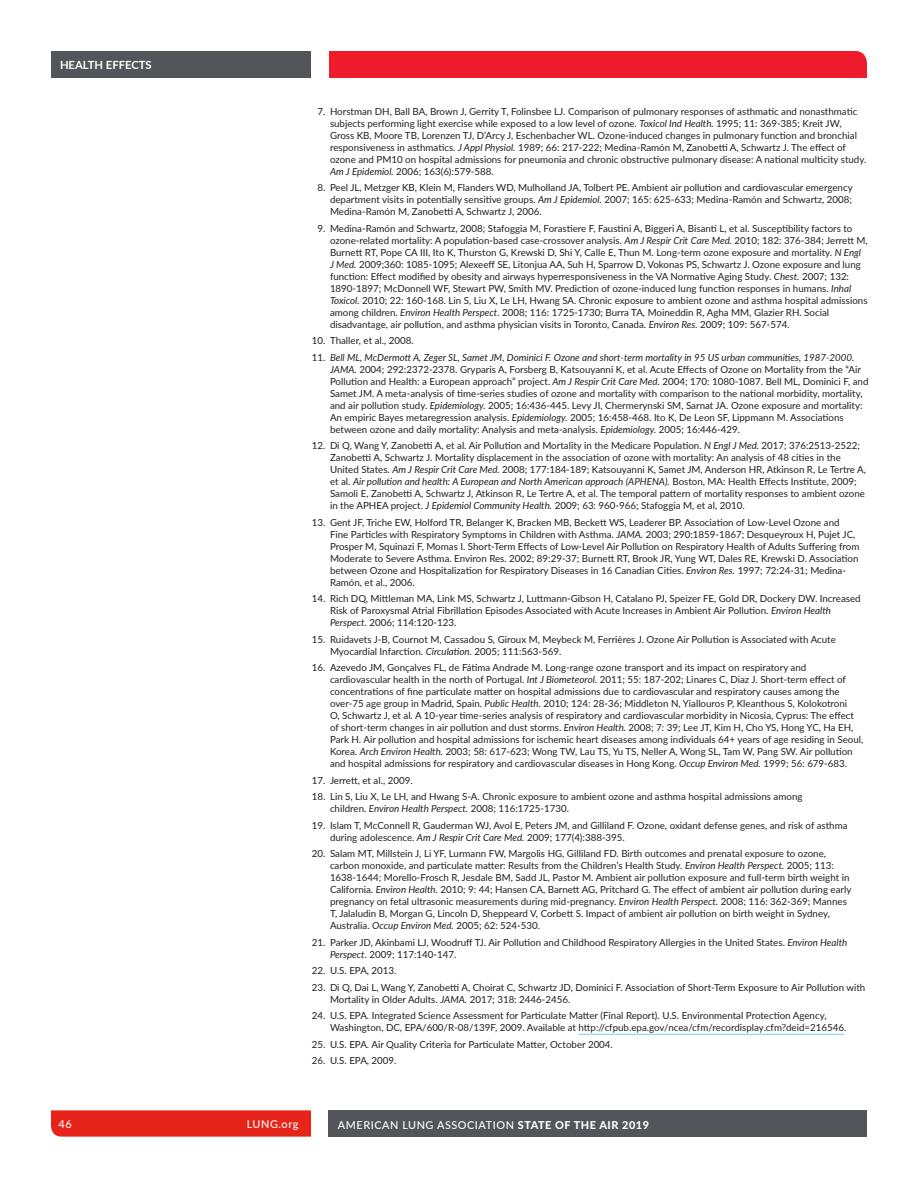
<style>
.page{position:relative;width:918px;height:1188px;background:#fff}
.page>*{position:absolute;margin:0;border:0;box-sizing:border-box;transform-origin:0 0}
.t1{font:700 11.25px "Lato";color:#fff}
.t2{font:500 10.8px "Lato";letter-spacing:.05em;color:#fff}
.t3{font:9.75px/12px "Lato";color:#231f20}
.s1{font-style:italic}
.s2{font-weight:800}
</style>
<div class="page">
<div style="left:329px;top:1110px;width:538px;height:27px;background:#54555a"></div>
<div style="left:329px;top:51px;width:538px;height:27px;background:#ee1b2c"></div>
<svg style="left:51px;top:1110px;width:260px;height:27px;background:#e72a20"></svg>
<div style="left:51px;top:51px;width:260px;height:27px;background:#54555a"></div>
<hr style="left:579px;top:1034px;width:265px;height:1px;background:#6ed0f6">
<p class="t1" style="left:60px;top:57px;width:93px">HEALTH EFFECTS</p>
<p class="t3" style="left:330px;top:105px;width:538px;text-indent:-12px">7. Horstman DH, Ball BA, Brown J, Gerrity T, Folinsbee LJ. Comparison of pulmonary responses of asthmatic and nonasthmatic subjects performing light exercise while exposed to a low level of ozone. <span class="s1">Toxicol Ind Health.</span> 1995; 11: 369-385; Kreit JW, Gross KB, Moore TB, Lorenzen TJ, D’Arcy J, Eschenbacher WL. Ozone-induced changes in pulmonary function and bronchial responsiveness in asthmatics. <span class="s1">J Appl Physiol.</span> 1989; 66: 217-222; Medina-Ramón M, Zanobetti A, Schwartz J. The effect of ozone and PM10 on hospital admissions for pneumonia and chronic obstructive pulmonary disease: A national multicity study.<br><span class="s1">Am J Epidemiol.</span> 2006; 163(6):579-588.</p>
<p class="t3" style="left:330px;top:181px;width:524px;text-align:justify;text-indent:-12px">8. Peel JL, Metzger KB, Klein M, Flanders WD, Mulholland JA, Tolbert PE. Ambient air pollution and cardiovascular emergency department visits in potentially sensitive groups. <span class="s1">Am J Epidemiol</span>. 2007; 165: 625-633; Medina-Ramón and Schwartz, 2008; Medina-Ramón M, Zanobetti A, Schwartz J, 2006.</p>
<p class="t3" style="left:330px;top:222px;width:539px;text-indent:-12px">9. Medina-Ramón and Schwartz, 2008; Stafoggia M, Forastiere F, Faustini A, Biggeri A, Bisanti L, et al. Susceptibility factors to ozone-related mortality: A population-based case-crossover analysis. <span class="s1">Am J Respir Crit Care Med.</span> 2010; 182: 376-384; Jerrett M, Burnett RT, Pope CA III, Ito K, Thurston G, Krewski D, Shi Y, Calle E, Thun M. Long-term ozone exposure and mortality. <span class="s1">N Engl<br>J Med.</span> 2009;360: 1085-1095; Alexeeff SE, Litonjua AA, Suh H, Sparrow D, Vokonas PS, Schwartz J. Ozone exposure and lung function: Effect modified by obesity and airways hyperresponsiveness in the VA Normative Aging Study. <span class="s1">Chest.</span> 2007; 132:<br>1890-1897; McDonnell WF, Stewart PW, Smith MV. Prediction of ozone-induced lung function responses in humans. <span class="s1">Inhal Toxicol.</span> 2010; 22: 160-168. Lin S, Liu X, Le LH, Hwang SA. Chronic exposure to ambient ozone and asthma hospital admissions among children. <span class="s1">Environ Health Perspect.</span> 2008; 116: 1725-1730; Burra TA, Moineddin R, Agha MM, Glazier RH. Social disadvantage, air pollution, and asthma physician visits in Toronto, Canada. <span class="s1">Environ Res.</span> 2009; 109: 567-574.</p>
<p class="t3" style="left:312px;top:334px;width:103px">10. Thaller, et al., 2008.</p>
<p class="t3" style="left:330px;top:351px;width:540px;text-indent:-18px">11. <span class="s1">Bell ML, McDermott A, Zeger SL, Samet JM, Dominici F. Ozone and short-term mortality in 95 US urban communities, 1987-2000.<br>JAMA.</span> 2004; 292:2372-2378. Gryparis A, Forsberg B, Katsouyanni K, et al. Acute Effects of Ozone on Mortality from the “Air Pollution and Health: a European approach” project. <span class="s1">Am J Respir Crit Care Med.</span> 2004; 170: 1080-1087. Bell ML, Dominici F, and Samet JM. A meta-analysis of time-series studies of ozone and mortality with comparison to the national morbidity, mortality, and air pollution study. <span class="s1">Epidemiology.</span> 2005; 16:436-445. Levy JI, Chermerynski SM, Sarnat JA. Ozone exposure and mortality:<br>An empiric Bayes metaregression analysis. <span class="s1">Epidemiology.</span> 2005; 16:458-468. Ito K, De Leon SF, Lippmann M. Associations between ozone and daily mortality: Analysis and meta-analysis. <span class="s1">Epidemiology.</span> 2005; 16:446-429.</p>
<p class="t3" style="left:330px;top:439px;width:537px;text-indent:-18px">12. Di Q, Wang Y, Zanobetti A, et al. Air Pollution and Mortality in the Medicare Population. <span class="s1">N Engl J Med.</span> 2017; 376:2513-2522; Zanobetti A, Schwartz J. Mortality displacement in the association of ozone with mortality: An analysis of 48 cities in the United States. <span class="s1">Am J Respir Crit Care Med.</span> 2008; 177:184-189; Katsouyanni K, Samet JM, Anderson HR, Atkinson R, Le Tertre A, et al. <span class="s1">Air pollution and health: A European and North American approach (APHENA).</span> Boston, MA: Health Effects Institute, 2009; Samoli E, Zanobetti A, Schwartz J, Atkinson R, Le Tertre A, et al. The temporal pattern of mortality responses to ambient ozone in the APHEA project. <span class="s1">J Epidemiol Community Health.</span> 2009; 63: 960-966; Stafoggia M, et al, 2010.</p>
<p class="t3" style="left:330px;top:516px;width:531px;text-indent:-18px">13. Gent JF, Triche EW, Holford TR, Belanger K, Bracken MB, Beckett WS, Leaderer BP. Association of Low-Level Ozone and Fine Particles with Respiratory Symptoms in Children with Asthma. <span class="s1">JAMA.</span> 2003; 290:1859-1867; Desqueyroux H, Pujet JC, Prosper M, Squinazi F, Momas I. Short-Term Effects of Low-Level Air Pollution on Respiratory Health of Adults Suffering from Moderate to Severe Asthma. Environ Res. 2002; 89:29-37; Burnett RT, Brook JR, Yung WT, Dales RE, Krewski D. Association between Ozone and Hospitalization for Respiratory Diseases in 16 Canadian Cities. <span class="s1">Environ Res.</span> 1997; 72:24-31; Medina-Ramón, et al., 2006.</p>
<p class="t3" style="left:330px;top:592px;width:532px;text-indent:-18px">14. Rich DQ, Mittleman MA, Link MS, Schwartz J, Luttmann-Gibson H, Catalano PJ, Speizer FE, Gold DR, Dockery DW. Increased<br>Risk of Paroxysmal Atrial Fibrillation Episodes Associated with Acute Increases in Ambient Air Pollution. <span class="s1">Environ Health<br>Perspect.</span> 2006; 114:120-123.</p>
<p class="t3" style="left:330px;top:633px;width:507px;text-indent:-18px">15. Ruidavets J-B, Cournot M, Cassadou S, Giroux M, Meybeck M, Ferrières J. Ozone Air Pollution is Associated with Acute<br>Myocardial Infarction. <span class="s1">Circulation.</span> 2005; 111:563-569.</p>
<p class="t3" style="left:330px;top:661px;width:535px;text-indent:-18px">16. Azevedo JM, Gonçalves FL, de Fátima Andrade M. Long-range ozone transport and its impact on respiratory and cardiovascular health in the north of Portugal. <span class="s1">Int J Biometeorol.</span> 2011; 55: 187-202; Linares C, Diaz J. Short-term effect of concentrations of fine particulate matter on hospital admissions due to cardiovascular and respiratory causes among the over-75 age group in Madrid, Spain. <span class="s1">Public Health.</span> 2010; 124: 28-36; Middleton N, Yiallouros P, Kleanthous S, Kolokotroni<br>O, Schwartz J, et al. A 10-year time-series analysis of respiratory and cardiovascular morbidity in Nicosia, Cyprus: The effect of short-term changes in air pollution and dust storms. <span class="s1">Environ Health.</span> 2008; 7: 39; Lee JT, Kim H, Cho YS, Hong YC, Ha EH, Park H. Air pollution and hospital admissions for ischemic heart diseases among individuals 64+ years of age residing in Seoul, Korea. <span class="s1">Arch Environ Health.</span> 2003; 58: 617-623; Wong TW, Lau TS, Yu TS, Neller A, Wong SL, Tam W, Pang SW. Air pollution and hospital admissions for respiratory and cardiovascular diseases in Hong Kong. <span class="s1">Occup Environ Med.</span> 1999; 56: 679-683.</p>
<p class="t3" style="left:312px;top:774px;width:102px">17. Jerrett, et al., 2009.</p>
<p class="t3" style="left:330px;top:790px;width:474px;text-indent:-18px">18. Lin S, Liu X, Le LH, and Hwang S-A. Chronic exposure to ambient ozone and asthma hospital admissions among children. <span class="s1">Environ Health Perspect.</span> 2008; 116:1725-1730.</p>
<p class="t3" style="left:330px;top:819px;width:519px;text-indent:-18px">19. Islam T, McConnell R, Gauderman WJ, Avol E, Peters JM, and Gilliland F. Ozone, oxidant defense genes, and risk of asthma during adolescence. <span class="s1">Am J Respir Crit Care Med.</span> 2009; 177(4):388-395.</p>
<p class="t3" style="left:330px;top:847px;width:523px;text-indent:-18px">20. Salam MT, Millstein J, Li YF, Lurmann FW, Margolis HG, Gilliland FD. Birth outcomes and prenatal exposure to ozone, carbon monoxide, and particulate matter: Results from the Children’s Health Study. <span class="s1">Environ Health Perspect.</span> 2005; 113:<br>1638-1644; Morello-Frosch R, Jesdale BM, Sadd JL, Pastor M. Ambient air pollution exposure and full-term birth weight in California. <span class="s1">Environ Health.</span> 2010; 9: 44; Hansen CA, Barnett AG, Pritchard G. The effect of ambient air pollution during early pregnancy on fetal ultrasonic measurements during mid-pregnancy. <span class="s1">Environ Health Perspect.</span> 2008; 116: 362-369; Mannes T, Jalaludin B, Morgan G, Lincoln D, Sheppeard V, Corbett S. Impact of ambient air pollution on birth weight in Sydney, Australia. <span class="s1">Occup Environ Med.</span> 2005; 62: 524-530.</p>
<p class="t3" style="left:330px;top:936px;width:519px;text-indent:-18px">21. Parker JD, Akinbami LJ, Woodruff TJ. Air Pollution and Childhood Respiratory Allergies in the United States. <span class="s1">Environ Health<br>Perspect.</span> 2009; 117:140-147.</p>
<p class="t3" style="left:312px;top:964px;width:86px">22. U.S. EPA, 2013.</p>
<p class="t3" style="left:330px;top:981px;width:537px;text-indent:-18px">23. Di Q, Dai L, Wang Y, Zanobetti A, Choirat C, Schwartz JD, Dominici F. Association of Short-Term Exposure to Air Pollution with<br>Mortality in Older Adults. <span class="s1">JAMA.</span> 2017; 318: 2446-2456.</p>
<p class="t3" style="left:330px;top:1009px;width:518px;text-indent:-18px">24. U.S. EPA. Integrated Science Assessment for Particulate Matter (Final Report). U.S. Environmental Protection Agency,<br>Washington, DC, EPA/600/R-08/139F, 2009. Available at http://cfpub.epa.gov/ncea/cfm/recordisplay.cfm?deid=216546.</p>
<p class="t3" style="left:312px;top:1038px;width:303px">25. U.S. EPA. Air Quality Criteria for Particulate Matter, October 2004.</p>
<p class="t3" style="left:312px;top:1054px;width:86px">26. U.S. EPA, 2009.</p>
<p class="t2" style="left:58px;top:1116px;width:15px">46</p>
<p class="t2" style="left:247px;top:1116px;width:53px">LUNG.org</p>
<p class="t2" style="left:338px;top:1117px;width:313px">AMERICAN LUNG ASSOCIATION <span class="s2">STATE OF THE AIR 2019</span></p>
</div>
